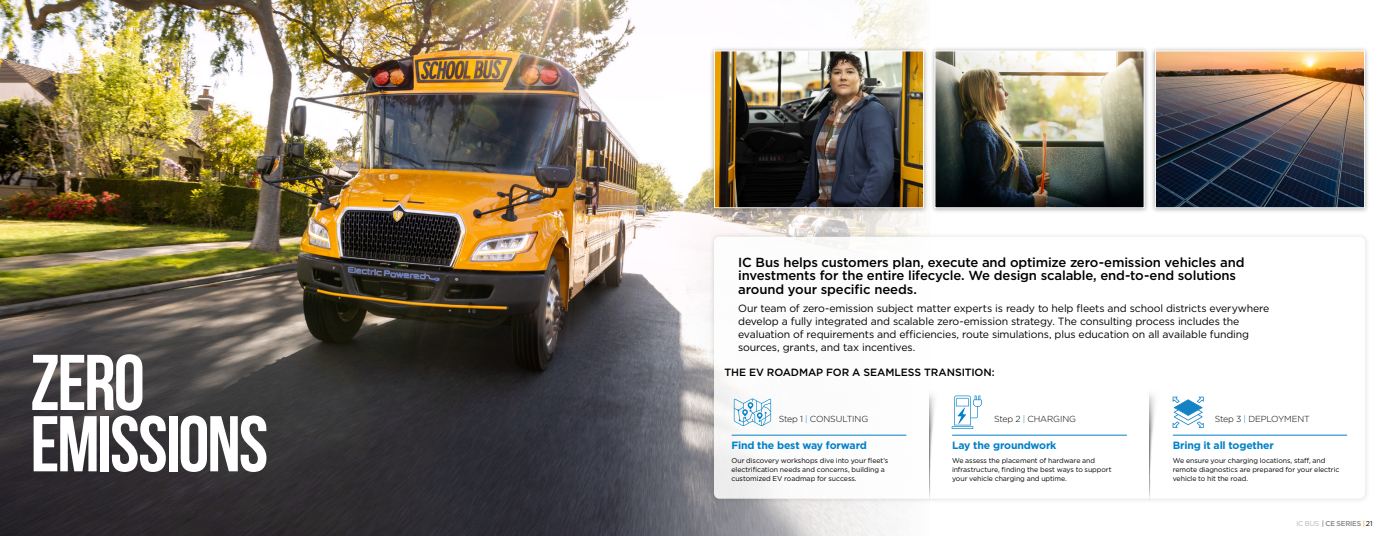
<style>
.page{position:relative;width:1386px;height:536px;background:#fff}
.page>*{position:absolute;margin:0;border:0;box-sizing:border-box;transform-origin:0 0}
.t1{font:78.75px/61.2px "Bebas Neue";letter-spacing:-.025em;color:#fff}
.t2{font:500 13.12px/13.1px "Gotham";letter-spacing:-.01em;color:#000}
.t3{font:10.5px/13.1px "Gotham";letter-spacing:-.015em;color:#000}
.t4{font:700 10.5px "Gotham";letter-spacing:-.015em;color:#0081c9}
.t5{font:500 10.5px "Gotham";letter-spacing:-.01em;color:#000}
.t6{font:300 8.75px "Gotham";letter-spacing:-.015em;color:#000}
.t7{font:7px/8.8px "Gotham";letter-spacing:-.01em;color:#000}
.t8{font:500 7px "Gotham";letter-spacing:-.025em;color:#808285}
.s1{color:#0085cb}
.s2{font-weight:400;color:#b1b4b6}
.s3{color:#ffb71e}
.s4{font-weight:400;color:#000}
</style>
<div class="page">
<img style="left:0;top:0;width:922px;height:536px">
<div style="left:708px;top:231px;width:663px;height:273px;background:#000;opacity:.15"></div>
<div style="left:714px;top:237px;width:651px;height:261px;background:#fff;border-radius:5px"></div>
<img style="left:1150px;top:394px;width:10px;height:106px">
<img style="left:929px;top:394px;width:11px;height:106px">
<hr style="left:952px;top:434px;width:175px;height:1px;background:#0081c9">
<hr style="left:732px;top:434px;width:174px;height:1px;background:#0081c9">
<hr style="left:1173px;top:434px;width:174px;height:1px;background:#0081c9">
<svg style="left:734px;top:398px;width:37px;height:28px"></svg>
<svg style="left:952px;top:395px;width:30px;height:34px"></svg>
<svg style="left:1173px;top:396px;width:31px;height:31px"></svg>
<div style="left:929px;top:46px;width:221px;height:168px;background:#000;opacity:.35"></div>
<img style="left:934px;top:50px;width:211px;height:158px">
<div style="left:709px;top:46px;width:220px;height:168px;background:#000;opacity:.35"></div>
<img style="left:714px;top:50px;width:210px;height:158px">
<div style="left:1150px;top:46px;width:220px;height:168px;background:#000;opacity:.35"></div>
<img style="left:1155px;top:50px;width:210px;height:158px">
<h1 class="t1" style="left:30px;top:351px;width:239px">ZERO<br>EMISSIONS</h1>
<h2 class="t2" style="left:738px;top:256px;width:508px">IC Bus helps customers plan, execute and optimize zero-emission vehicles and investments for the entire lifecycle. We design scalable, end-to-end solutions around your specific needs.</h2>
<p class="t3" style="left:738px;top:301px;width:533px">Our team of zero-emission subject matter experts is ready to help fleets and school districts everywhere develop a fully integrated and scalable zero-emission strategy. The consulting process includes the evaluation of requirements and efficiencies, route simulations, plus education on all available funding sources, grants, and tax incentives.</p>
<h3 class="t5" style="left:724px;top:365px;width:272px">THE EV ROADMAP FOR A SEAMLESS TRANSITION:</h3>
<p class="t6" style="left:779px;top:413px;width:91px">Step 1 <span class="s1">|</span> CONSULTING</p>
<p class="t6" style="left:994px;top:413px;width:84px">Step 2 <span class="s1">|</span> CHARGING</p>
<p class="t6" style="left:1215px;top:413px;width:97px">Step 3 <span class="s1">|</span> DEPLOYMENT</p>
<h3 class="t4" style="left:1173px;top:438px;width:103px">Bring it all together</h3>
<p class="t7" style="left:1173px;top:456px;width:168px">We ensure your charging locations, staff, and remote diagnostics are prepared for your electric vehicle to hit the road.</p>
<h3 class="t4" style="left:732px;top:438px;width:137px">Find the best way forward</h3>
<p class="t7" style="left:732px;top:456px;width:158px">Our discovery workshops dive into your fleet’s electrification needs and concerns, building a customized EV roadmap for success.</p>
<h3 class="t4" style="left:952px;top:438px;width:106px">Lay the groundwork</h3>
<p class="t7" style="left:952px;top:456px;width:161px">We assess the placement of hardware and infrastructure, finding the best ways to support your vehicle charging and uptime.</p>
<p class="t8" style="left:1296px;top:518px;width:78px"><span class="s2">IC BUS</span> | CE SERIES <span class="s3">|</span><span class="s4">21</span></p>
</div>
